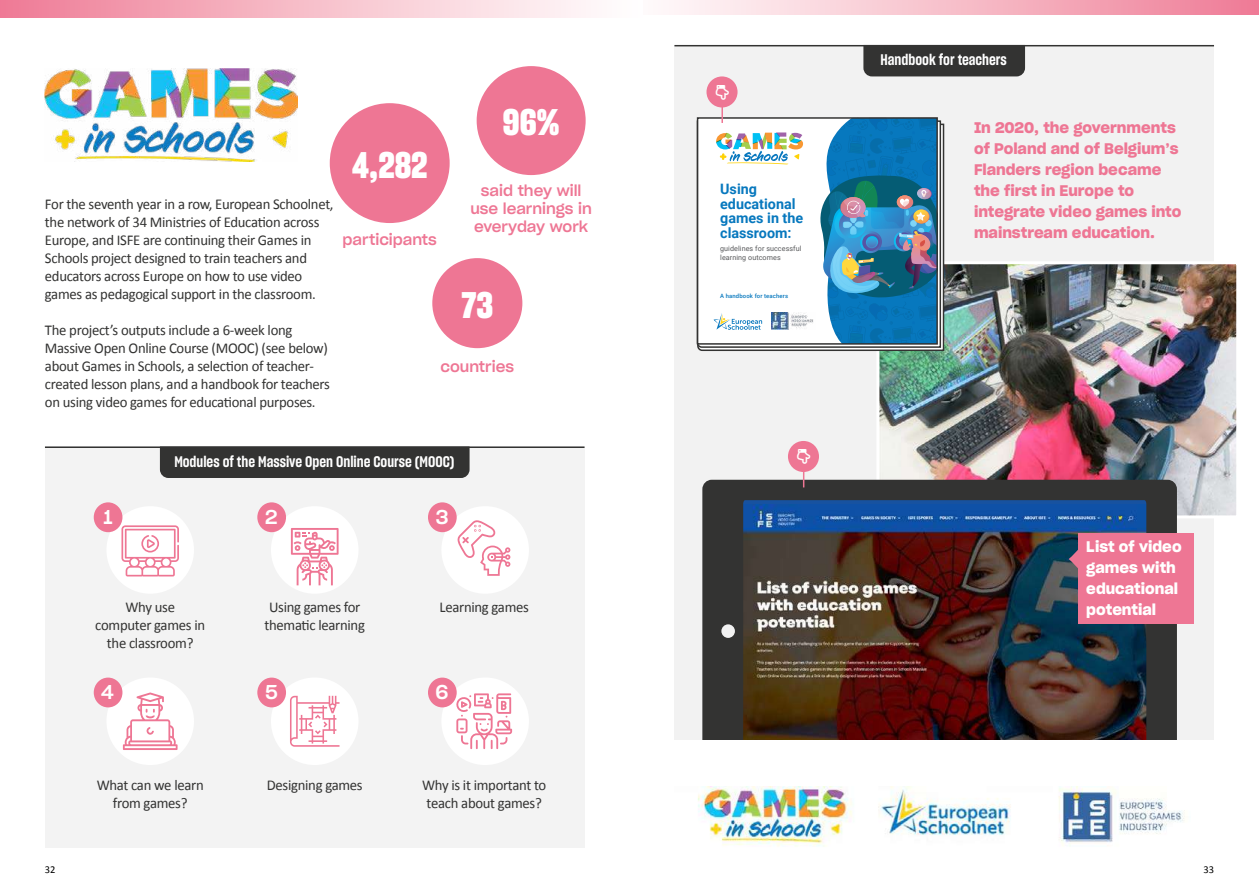
<style>
.page{position:relative;width:1259px;height:893px;background:#fff}
.page>*{position:absolute;margin:0;border:0;box-sizing:border-box;transform-origin:0 0}
.t1{font:36px "Sharp Grotesk Bold 15";letter-spacing:-.005em;color:#fff}
.t2{font:19.65px "Sharp Grotesk Medium 20";color:#fff}
.t3{font:15px/18px "Calibri";letter-spacing:-.02em;color:#333332;text-align:center}
.t4{font:15px/21px "Sharp Grotesk Semi Bold 20";color:#ee7694}
.t5{font:15px "Sharp Grotesk Semi Bold 15";color:#fff}
.t6{font:15px/18px "Sharp Grotesk Medium 20";color:#ee7694;text-align:center}
.t7{font:15px/21px "Sharp Grotesk Semi Bold 20";color:#fff}
.t8{font:700 14.4px/14.4px "Roboto";color:#0778be}
.t9{font:10.5px "Calibri";color:#000}
.t10{font:7.2px/8.7px "Roboto";letter-spacing:.01em;color:#58595b}
.t11{font:500 5.85px "Roboto";letter-spacing:.02em;color:#0778be}
</style>
<div class="page">
<div style="left:674px;top:46px;width:540px;height:694px;background:#f2f2f2"></div>
<svg style="left:674px;top:0;width:585px;height:15px;background:#f6bac7"></svg>
<div style="left:863px;top:46px;width:162px;height:30px;background:#333332"></div>
<hr style="left:674px;top:45px;width:540px;height:1px;background:#333332">
<img style="left:880px;top:265px;width:355px;height:249px">
<div style="left:876px;top:261px;width:363px;height:257px;border:3px solid #fff"></div>
<img style="left:702px;top:480px;width:475px;height:260px">
<svg style="left:1068px;top:533px;width:125px;height:91px;background:#df728f"></svg>
<svg style="left:698px;top:123px;width:247px;height:229px"></svg>
<svg style="left:696px;top:120px;width:246px;height:229px"></svg>
<svg style="left:896px;top:120px;width:39px;height:222px;background:#0674b8"></svg>
<svg style="left:700px;top:120px;width:196px;height:222px;fill:#fff"></svg>
<svg style="left:716px;top:132px;width:87px;height:32px"></svg>
<img style="left:772px;top:313px;width:43px;height:17px">
<svg style="left:713px;top:313px;width:49px;height:17px"></svg>
<img style="left:819px;top:174px;width:116px;height:124px">
<div style="left:697px;top:117px;width:241px;height:228px;border:2px solid #333332"></div>
<img style="left:698px;top:787px;width:487px;height:60px">
<div style="left:788px;top:441px;width:31px;height:31px;background:#ee7694;border-radius:50%"></div>
<div style="left:706px;top:76px;width:31px;height:31px;background:#ee7694;border-radius:50%"></div>
<div style="left:45px;top:446px;width:539px;height:402px;background:#f3f3f3"></div>
<div style="left:106px;top:677px;width:88px;height:88px;background:#fff;border-radius:50%"></div>
<div style="left:106px;top:506px;width:88px;height:88px;background:#fff;border-radius:50%"></div>
<div style="left:271px;top:506px;width:87px;height:88px;background:#fff;border-radius:50%"></div>
<div style="left:441px;top:506px;width:88px;height:88px;background:#fff;border-radius:50%"></div>
<div style="left:271px;top:677px;width:87px;height:88px;background:#fff;border-radius:50%"></div>
<div style="left:441px;top:677px;width:88px;height:88px;background:#fff;border-radius:50%"></div>
<div style="left:0;top:0;width:642px;height:17px;background:linear-gradient(to right,#ef7d97,#fff)"></div>
<img style="left:45px;top:68px;width:252px;height:94px">
<div style="left:432px;top:258px;width:90px;height:90px;background:#ee7694;border-radius:50%"></div>
<div style="left:330px;top:103px;width:120px;height:120px;background:#ee7694;border-radius:50%"></div>
<div style="left:476px;top:66px;width:109px;height:109px;background:#ee7694;border-radius:50%"></div>
<div style="left:160px;top:448px;width:309px;height:30px;background:#333332"></div>
<hr style="left:45px;top:446px;width:539px;height:2px;background:#333332">
<svg style="left:121px;top:525px;width:58px;height:51px"></svg>
<svg style="left:456px;top:693px;width:56px;height:56px"></svg>
<svg style="left:456px;top:520px;width:54px;height:56px"></svg>
<svg style="left:123px;top:692px;width:55px;height:58px"></svg>
<svg style="left:291px;top:528px;width:47px;height:57px"></svg>
<svg style="left:290px;top:696px;width:49px;height:51px"></svg>
<div style="left:94px;top:502px;width:28px;height:30px;background:#ee7694;border-radius:50%"></div>
<div style="left:257px;top:502px;width:29px;height:30px;background:#ee7694;border-radius:50%"></div>
<div style="left:428px;top:502px;width:29px;height:30px;background:#ee7694;border-radius:50%"></div>
<div style="left:94px;top:678px;width:28px;height:29px;background:#ee7694;border-radius:50%"></div>
<div style="left:257px;top:678px;width:29px;height:29px;background:#ee7694;border-radius:50%"></div>
<div style="left:428px;top:678px;width:29px;height:29px;background:#ee7694;border-radius:50%"></div>
<svg style="left:797px;top:470px;width:13px;height:17px"></svg>
<svg style="left:716px;top:105px;width:13px;height:18px"></svg>
<p class="t3" style="left:45px;top:195px;width:290px;text-align:left">For the seventh year in a row, European Schoolnet, the network of 34 Ministries of Education across Europe, and ISFE are continuing their Games in Schools project designed to train teachers and educators across Europe on how to use video games as pedagogical support in the classroom.</p>
<p class="t3" style="left:45px;top:321px;width:286px;text-align:left">The project’s outputs include a 6-week long Massive Open Online Course (MOOC) (see below) about Games in Schools, a selection of teacher&shy;created lesson plans, and a handbook for teachers on using video games for educational purposes.</p>
<h1 class="t1" style="left:352px;top:140px;width:77px">4,282</h1>
<p class="t6" style="left:342px;top:230px;width:96px">participants</p>
<h1 class="t1" style="left:503px;top:97px;width:58px">96%</h1>
<p class="t6" style="left:470px;top:181px;width:123px">said they will use learnings in everyday work</p>
<h1 class="t1" style="left:461px;top:280px;width:33px">73</h1>
<p class="t6" style="left:440px;top:357px;width:75px">countries</p>
<p class="t5" style="left:174px;top:451px;width:282px">Modules of the Massive Open Online Course (MOOC)</p>
<h2 class="t2" style="left:103px;top:500px;width:11px">1</h2>
<h2 class="t2" style="left:265px;top:500px;width:14px">2</h2>
<h2 class="t2" style="left:436px;top:500px;width:14px">3</h2>
<p class="t3" style="left:95px;top:598px;width:111px">Why use<br>computer games in the classroom?</p>
<p class="t3" style="left:439px;top:598px;width:91px">Learning games</p>
<p class="t3" style="left:264px;top:598px;width:102px">Using games for thematic learning</p>
<h2 class="t2" style="left:101px;top:675px;width:14px">4</h2>
<h2 class="t2" style="left:265px;top:675px;width:14px">5</h2>
<h2 class="t2" style="left:435px;top:675px;width:15px">6</h2>
<p class="t3" style="left:97px;top:776px;width:109px">What can we learn from games?</p>
<p class="t3" style="left:422px;top:776px;width:126px">Why is it important to teach about games?</p>
<p class="t3" style="left:267px;top:776px;width:97px">Designing games</p>
<p class="t8" style="left:720px;top:182px;width:85px">Using educational games in the classroom:</p>
<p class="t10" style="left:720px;top:244px;width:83px">guidelines for successful learning outcomes</p>
<p class="t11" style="left:720px;top:292px;width:69px">A handbook for teachers</p>
<p class="t5" style="left:880px;top:49px;width:128px">Handbook for teachers</p>
<p class="t4" style="left:974px;top:116px;width:209px">In 2020, the governments of Poland and of Belgium’s<br>Flanders region became the first in Europe to integrate video games into mainstream education.</p>
<p class="t7" style="left:1086px;top:535px;width:97px">List of video games with educational potential</p>
<p class="t9" style="left:45px;top:862px;width:12px">32</p>
<p class="t9" style="left:1203px;top:862px;width:12px">33</p>
</div>
